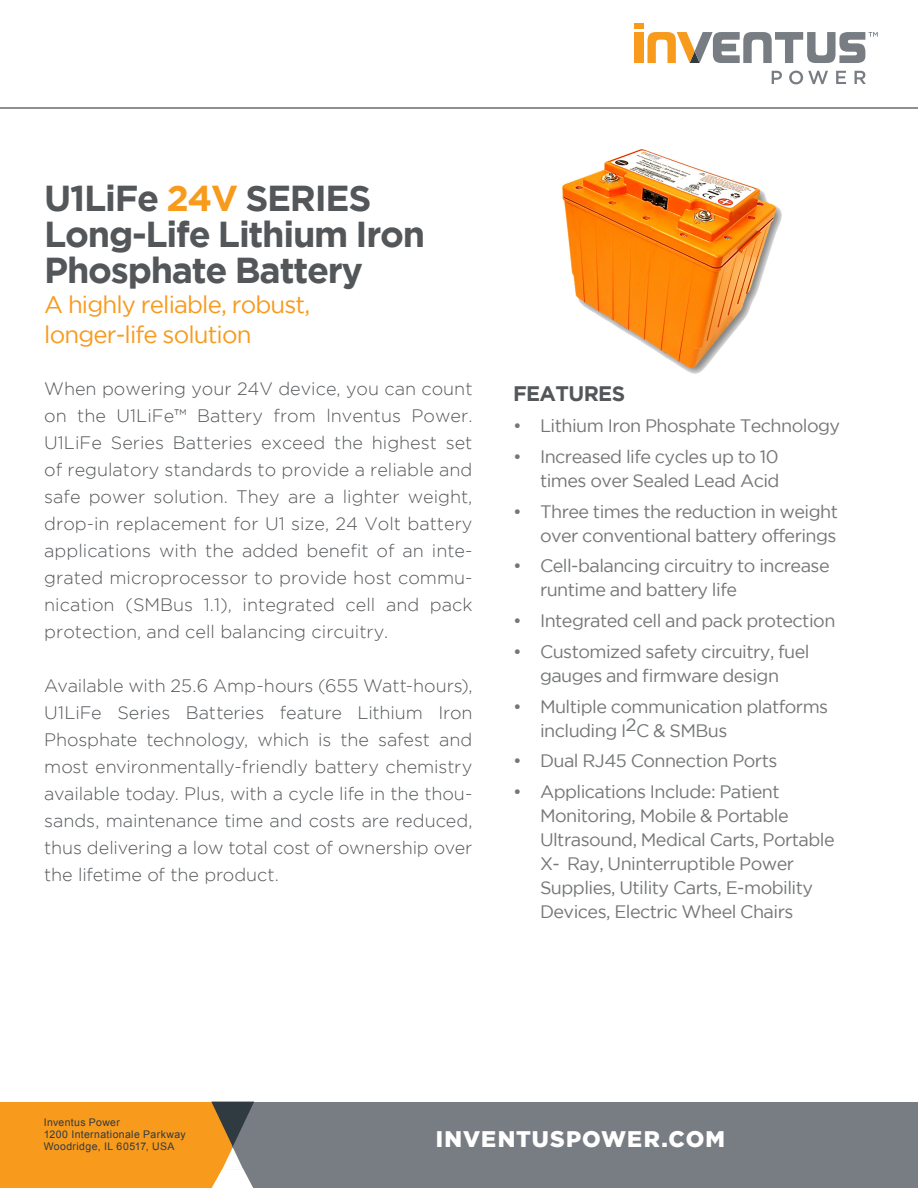
<style>
.page{position:relative;width:918px;height:1188px;background:#fff}
.page>*{position:absolute;margin:0;border:0;box-sizing:border-box;transform-origin:0 0}
.Heading_1{font:700 36px "Gotham";letter-spacing:-.035em;color:#54575a}
.Heading_1-2{font:24px "Gotham";letter-spacing:-.035em;color:#f89a1c}
.t1{font:900 22.5px "Gotham";letter-spacing:.045em;color:#fff}
.heading_4{font:700 21px "Gotham";letter-spacing:-.03em;color:#54575a}
.t2{font:300 18px/27px "Gotham";color:#54575a}
.t3{font:18px/24px "Gotham";letter-spacing:-.03em;color:#747678}
.t4{font:10.5px/12px "Arial";letter-spacing:.035em;color:#2f3b41}
.s1{color:#f89a1c}
</style>
<div class="page">
<img style="left:562px;top:149px;width:220px;height:225px">
<hr style="left:0;top:108px;width:918px;height:1px;background:#231f20">
<div style="left:634px;top:32px;width:9px;height:31px;background:#f89a1c"></div>
<div style="left:634px;top:24px;width:9px;height:5px;background:#f89a1c"></div>
<svg style="left:772px;top:71px;width:10px;height:13px"></svg>
<svg style="left:836px;top:71px;width:10px;height:13px"></svg>
<svg style="left:855px;top:71px;width:11px;height:13px"></svg>
<svg style="left:789px;top:71px;width:39px;height:13px"></svg>
<svg style="left:647px;top:32px;width:231px;height:31px"></svg>
<div style="left:0;top:1102px;width:289px;height:86px;background:#f89a1c"></div>
<div style="left:233px;top:1102px;width:685px;height:86px;background:#787d83"></div>
<svg style="left:211px;top:1102px;width:43px;height:86px"></svg>
<p class="Heading_1" style="left:44px;top:177px;width:329px">U1LiFe <span class="s1">24V</span> SERIES</p>
<p class="Heading_1" style="left:44px;top:213px;width:383px">Long-Life Lithium Iron</p>
<p class="Heading_1" style="left:44px;top:249px;width:320px">Phosphate Battery</p>
<p class="Heading_1-2" style="left:44px;top:291px;width:267px">A highly reliable, robust,</p>
<p class="Heading_1-2" style="left:44px;top:321px;width:209px">longer-life solution</p>
<p class="t2" style="left:44px;top:375px;width:430px">When powering your 24V device, you can count on the U1LiFe™ Battery from lnventus Power.<br>U1LiFe Series Batteries exceed the highest set of regulatory standards to provide a reliable and safe power solution. They are a lighter weight, drop-in replacement for U1 size, 24 Volt battery applications with the added benefit of an inte&shy;grated microprocessor to provide host commu&shy;nication (SMBus 1.1), integrated cell and pack protection, and cell balancing circuitry.</p>
<p class="t2" style="left:44px;top:672px;width:430px">Available with 25.6 Amp-hours (655 Watt-hours), U1LiFe Series Batteries feature Lithium Iron Phosphate technology, which is the safest and most environmentally-friendly battery chemistry available today. Plus, with a cycle life in the thou&shy;sands, maintenance time and costs are reduced, thus delivering a low total cost of ownership over the lifetime of the product.</p>
<p class="heading_4" style="left:513px;top:382px;width:114px">FEATURES</p>
<p class="t3" style="left:513px;top:413px;width:329px">• Lithium Iron Phosphate Technology</p>
<p class="t3" style="left:513px;top:444px;width:268px;text-align:right">• Increased life cycles up to 10 times over Sealed Lead Acid</p>
<p class="t3" style="left:513px;top:499px;width:327px;text-align:right">• Three times the reduction in weight over conventional battery offerings</p>
<p class="t3" style="left:540px;top:554px;width:291px;text-indent:-27px">• Cell-balancing circuitry to increase runtime and battery life</p>
<p class="t3" style="left:513px;top:608px;width:324px">• Integrated cell and pack protection</p>
<p class="t3" style="left:513px;top:639px;width:298px;text-align:center">• Customized safety circuitry, fuel gauges and firmware design</p>
<p class="t3" style="left:540px;top:694px;width:290px;text-indent:-27px">• Multiple communication platforms including I2C &amp; SMBus</p>
<p class="t3" style="left:513px;top:749px;width:266px">• Dual RJ45 Connection Ports</p>
<p class="t3" style="left:540px;top:779px;width:296px;text-indent:-27px">• Applications Include: Patient Monitoring, Mobile &amp; Portable Ultrasound, Medical Carts, Portable X- Ray, Uninterruptible Power Supplies, Utility Carts, E-mobility Devices, Electric Wheel Chairs</p>
<p class="t4" style="left:44px;top:1116px;width:143px">Inventus Power<br>1200 Internationale Parkway<br>Woodridge, IL 60517, USA</p>
<p class="t1" style="left:436px;top:1126px;width:291px">INVENTUSPOWER.COM</p>
</div>
